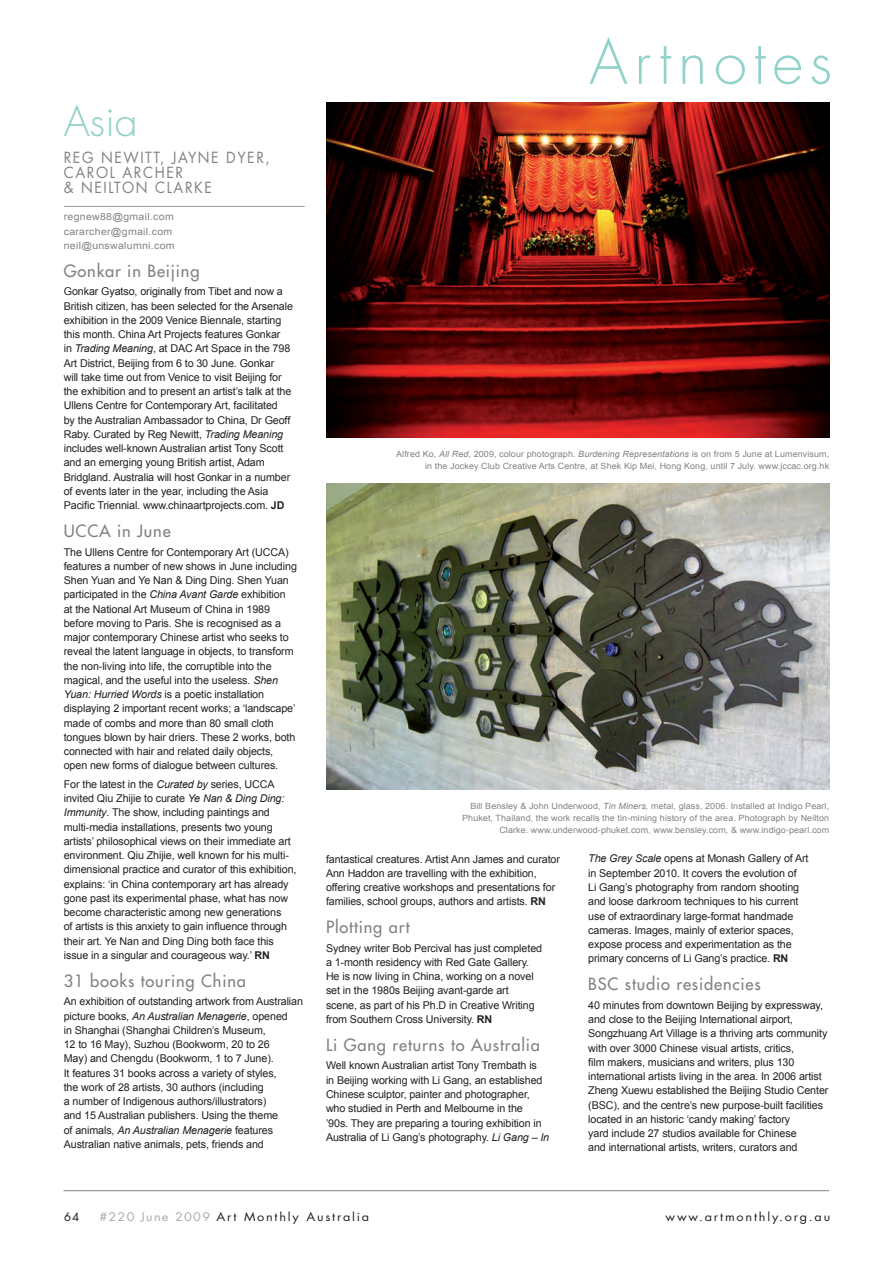
<style>
.page{position:relative;width:893px;height:1263px;background:#fff}
.page>*{position:absolute;margin:0;border:0;box-sizing:border-box;transform-origin:0 0}
.t1{font:300 60px "Futura";letter-spacing:.11em;color:#92d3c9}
.t2{font:300 40.5px "Futura";color:#92d3c9}
.t3{font:16.5px "Futura";letter-spacing:.05em;color:#808285}
.t4{font:15px "Futura";letter-spacing:.11em;color:#808285;scale:.94 1}
.t5{font:11.55px "Futura";letter-spacing:.14em;color:#231f20;scale:1.1 1}
.t6{font:11.55px "Futura";letter-spacing:.14em;color:#231f20}
.t7{font:10.8px/14.2px "Arial";letter-spacing:-.01em;color:#231f20}
.t8{font:9.75px/14.2px "Arial";letter-spacing:.03em;color:#808285;scale:1.08 1}
.t9{font:8.55px/12px "Arial";letter-spacing:.01em;color:#808285;text-align:right;scale:1.05 1}
.s1{font-style:italic}
.s2{font-weight:700}
.s3{color:#aaabaf}
</style>
<div class="page">
<hr style="left:64px;top:1190px;width:765px;height:1px;background:#808285">
<hr style="left:64px;top:206px;width:241px;height:1px;background:#939598">
<img style="left:326px;top:102px;width:503px;height:335px">
<img style="left:326px;top:484px;width:503px;height:305px">
<h2 class="t2" style="left:64px;top:95px;width:76px">Asia</h2>
<h3 class="t4" style="left:64px;top:147px;width:14px">Reg</h3>
<h3 class="t4" style="left:101px;top:147px;width:17px">Newitt</h3>
<h3 class="t4" style="left:160px;top:147px;width:47px">, Jayne</h3>
<h3 class="t4" style="left:226px;top:147px;width:48px">Dyer ,</h3>
<h3 class="t4" style="left:64px;top:162px;width:16px">Carol</h3>
<h3 class="t4" style="left:122px;top:162px;width:15px">Archer</h3>
<h3 class="t4" style="left:64px;top:177px;width:35px">&amp; Neilton</h3>
<h3 class="t4" style="left:155px;top:177px;width:15px">Clarke</h3>
<p class="t8" style="left:64px;top:210px;width:104px">regnew88@gmail.com cararcher@gmail.com neil@unswalumni.com</p>
<h3 class="t3" style="left:64px;top:260px;width:137px">Gonkar in Beijing</h3>
<p class="t7" style="left:64px;top:284px;width:231px">Gonkar Gyatso, originally from Tibet and now a British citizen, has been selected for the Arsenale exhibition in the 2009 Venice Biennale, starting this month. China Art Projects features Gonkar<br>in <span class="s1">Trading Meaning</span>, at DAC Art Space in the 798<br>Art District, Beijing from 6 to 30 June. Gonkar<br>will take time out from Venice to visit Beijing for the exhibition and to present an artist’s talk at the Ullens Centre for Contemporary Art, facilitated<br>by the Australian Ambassador to China, Dr Geoff Raby. Curated by Reg Newitt, <span class="s1">Trading Meaning </span>includes well-known Australian artist Tony Scott and an emerging young British artist, Adam Bridgland. Australia will host Gonkar in a number of events later in the year, including the Asia Pacific Triennial. www.chinaartprojects.com. <span class="s2">JD</span></p>
<h3 class="t3" style="left:64px;top:520px;width:108px">UCCA in June</h3>
<p class="t7" style="left:64px;top:545px;width:235px">The Ullens Centre for Contemporary Art (UCCA) features a number of new shows in June including Shen Yuan and Ye Nan &amp; Ding Ding. Shen Yuan participated in the <span class="s1">China Avant Garde</span> exhibition at the National Art Museum of China in 1989 before moving to Paris. She is recognised as a major contemporary Chinese artist who seeks to reveal the latent language in objects, to transform the non-living into life, the corruptible into the magical, and the useful into the useless. <span class="s1">Shen Yuan: Hurried Words</span> is a poetic installation displaying 2 important recent works; a ‘landscape’ made of combs and more than 80 small cloth tongues blown by hair driers. These 2 works, both connected with hair and related daily objects, open new forms of dialogue between cultures.</p>
<p class="t7" style="left:64px;top:777px;width:234px">For the latest in the <span class="s1">Curated by</span> series, UCCA invited Qiu Zhijie to curate <span class="s1">Ye Nan &amp; Ding Ding:<br>Immunity</span>. The show, including paintings and multi-media installations, presents two young artists’ philosophical views on their immediate art environment. Qiu Zhijie, well known for his multi&shy;dimensional practice and curator of this exhibition, explains: ‘in China contemporary art has already gone past its experimental phase, what has now become characteristic among new generations<br>of artists is this anxiety to gain influence through their art. Ye Nan and Ding Ding both face this issue in a singular and courageous way.’ <span class="s2">RN</span></p>
<h3 class="t3" style="left:64px;top:970px;width:184px">31 books touring China</h3>
<p class="t7" style="left:64px;top:994px;width:241px">An exhibition of outstanding artwork from Australian picture books, <span class="s1">An Australian Menagerie</span>, opened<br>in Shanghai (Shanghai Children’s Museum,<br>12 to 16 May), Suzhou (Bookworm, 20 to 26<br>May) and Chengdu (Bookworm, 1 to 7 June).<br>It features 31 books across a variety of styles,<br>the work of 28 artists, 30 authors (including<br>a number of Indigenous authors/illustrators)<br>and 15 Australian publishers. Using the theme<br>of animals, <span class="s1">An Australian Menagerie</span> features Australian native animals, pets, friends and</p>
<h1 class="t1" style="left:589px;top:23px;width:244px">Artnotes</h1>
<p class="t9" style="left:396px;top:448px;width:414px">Alfred Ko, <span class="s1">All Red</span>, 2009, colour photograph. <span class="s1">Burdening Representations</span> is on from 5 June at Lumenvisum, in the Jockey Club Creative Arts Centre, at Shek Kip Mei, Hong Kong, until 7 July. www.jccac.org.hk</p>
<p class="t9" style="left:462px;top:800px;width:351px">Bill Bensley &amp; John Underwood, <span class="s1">Tin Miners,</span> metal, glass, 2006. Installed at Indigo Pearl,<br>Phuket, Thailand, the work recalls the tin-mining history of the area. Photograph by Neilton<br>Clarke. www.underwood-phuket.com, www.bensley.com, &amp; www.indigo-pearl.com</p>
<p class="t7" style="left:326px;top:852px;width:236px">fantastical creatures. Artist Ann James and curator Ann Haddon are travelling with the exhibition, offering creative workshops and presentations for families, school groups, authors and artists. <span class="s2">RN</span></p>
<h3 class="t3" style="left:326px;top:916px;width:85px">Plotting art</h3>
<p class="t7" style="left:326px;top:941px;width:218px">Sydney writer Bob Percival has just completed a 1-month residency with Red Gate Gallery.<br>He is now living in China, working on a novel set in the 1980s Beijing avant-garde art scene, as part of his Ph.D in Creative Writing from Southern Cross University. <span class="s2">RN</span></p>
<h3 class="t3" style="left:326px;top:1034px;width:216px">Li Gang returns to Australia</h3>
<p class="t7" style="left:326px;top:1059px;width:225px">Well known Australian artist Tony Trembath is<br>in Beijing working with Li Gang, an established Chinese sculptor, painter and photographer, who studied in Perth and Melbourne in the<br>’90s. They are preparing a touring exhibition in Australia of Li Gang’s photography. <span class="s1">Li Gang – In</span></p>
<p class="t7" style="left:588px;top:852px;width:222px"><span class="s1">The Grey Scale</span> opens at Monash Gallery of Art in September 2010. It covers the evolution of<br>Li Gang’s photography from random shooting and loose darkroom techniques to his current use of extraordinary large-format handmade cameras. Images, mainly of exterior spaces, expose process and experimentation as the primary concerns of Li Gang’s practice. <span class="s2">RN</span></p>
<h3 class="t3" style="left:588px;top:973px;width:174px">BSC studio residencies</h3>
<p class="t7" style="left:588px;top:998px;width:242px">40 minutes from downtown Beijing by expressway, and close to the Beijing International airport, Songzhuang Art Village is a thriving arts community with over 3000 Chinese visual artists, critics,<br>film makers, musicians and writers, plus 130 international artists living in the area. In 2006 artist Zheng Xuewu established the Beijing Studio Center (BSC), and the centre’s new purpose-built facilities located in an historic ‘candy making’ factory<br>yard include 27 studios available for Chinese<br>and international artists, writers, curators and</p>
<p class="t6" style="left:64px;top:1208px;width:17px">64</p>
<p class="t5" style="left:99px;top:1208px;width:247px"><span class="s3">#220 June 2009</span> Art Monthly Australia</p>
<p class="t5" style="left:666px;top:1208px;width:151px">www.artmonthly.org.au</p>
</div>
